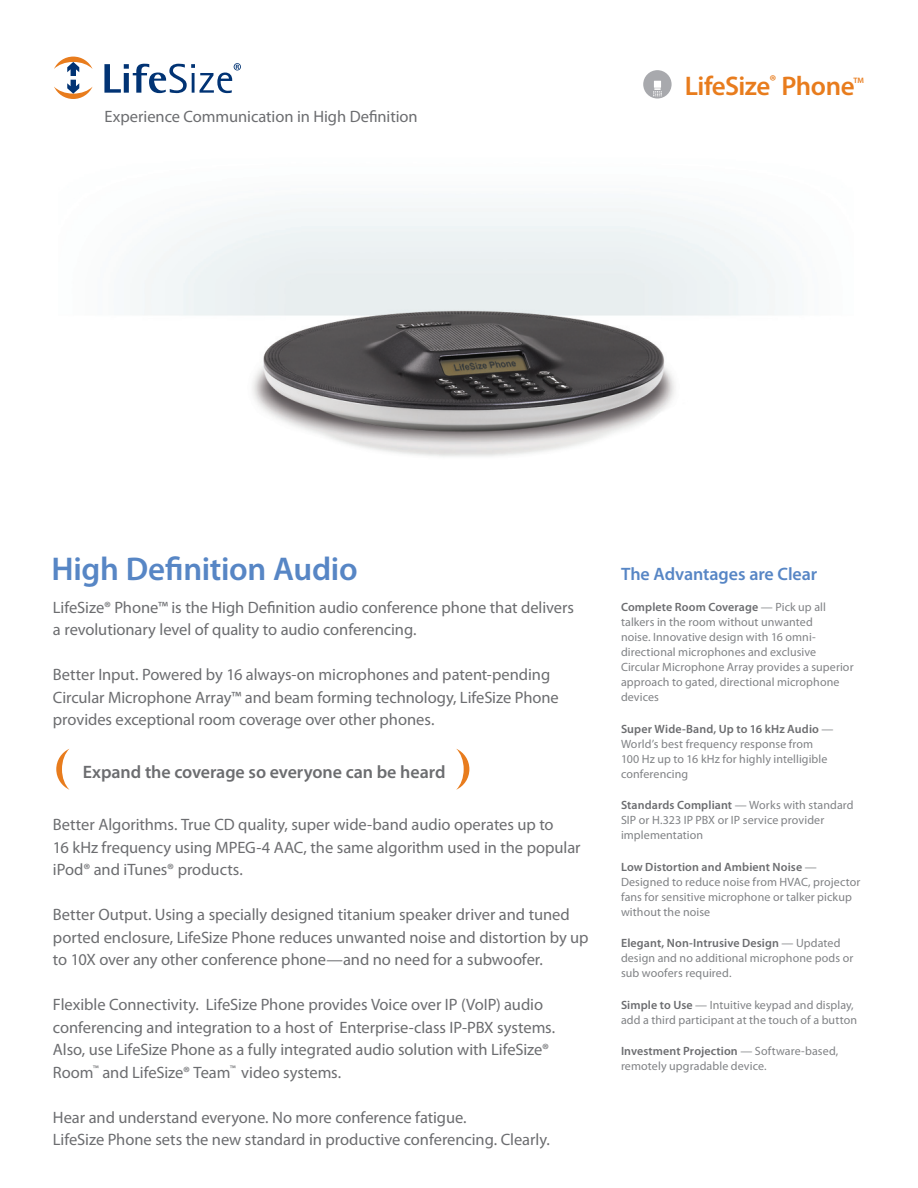
<style>
.page{position:relative;width:918px;height:1188px;background:#fff}
.page>*{position:absolute;margin:0;border:0;box-sizing:border-box;transform-origin:0 0}
.t1{font:600 33px "Myriad Pro";letter-spacing:-.01em;color:#5786c5}
.t2{font:600 27px "Myriad Pro";letter-spacing:-.02em;color:#e87c1d}
.t3{font:600 18px "Myriad Pro";letter-spacing:-.005em;color:#6c6d70}
.t4{font:600 18px "Myriad Pro";letter-spacing:-.005em;color:#5786c5}
.t5{font:16.5px/22.5px "Myriad Pro";letter-spacing:-.005em;color:#6c6d70}
.t6{font:12px/15px "Myriad Pro";letter-spacing:.01em;color:#808285}
.t7{font:600 7.8px "Myriad Pro";color:#e87c1d}
.s1{font-weight:600;color:#6c6d70}
</style>
<div class="page">
<div style="left:643px;top:70px;width:29px;height:29px;background:#a8a9ad;border-radius:50%"></div>
<div style="left:654px;top:81px;width:7px;height:7px;background:#fff"></div>
<svg style="left:653px;top:88px;width:9px;height:8px"></svg>
<svg style="left:54px;top:57px;width:39px;height:42px"></svg>
<svg style="left:104px;top:63px;width:137px;height:30px"></svg>
<img style="left:142px;top:207px;width:635px;height:250px">
<svg style="left:456px;top:749px;width:13px;height:41px"></svg>
<svg style="left:56px;top:749px;width:13px;height:41px"></svg>
<p class="t5" style="left:104px;top:105px;width:315px">Experience Communication in High Definition</p>
<h2 class="t2" style="left:685px;top:69px;width:171px">LifeSize<sup>®</sup> Phone</h2>
<p class="t7" style="left:853px;top:75px;width:12px">TM</p>
<h1 class="t1" style="left:52px;top:548px;width:308px">High Definition Audio</h1>
<p class="t5" style="left:53px;top:596px;width:523px">LifeSize® Phone™ is the High Definition audio conference phone that delivers a revolutionary level of quality to audio conferencing.</p>
<p class="t5" style="left:53px;top:663px;width:507px">Better Input. Powered by 16 always-on microphones and patent-pending<br>Circular Microphone Array™ and beam forming technology, LifeSize Phone provides exceptional room coverage over other phones.</p>
<p class="t3" style="left:83px;top:760px;width:364px">Expand the coverage so everyone can be heard</p>
<p class="t5" style="left:53px;top:813px;width:529px">Better Algorithms. True CD quality, super wide-band audio operates up to<br>16 kHz frequency using MPEG-4 AAC, the same algorithm used in the popular iPod® and iTunes® products.</p>
<p class="t5" style="left:53px;top:903px;width:537px">Better Output. Using a specially designed titanium speaker driver and tuned ported enclosure, LifeSize Phone reduces unwanted noise and distortion by up to 10X over any other conference phone—and no need for a subwoofer.</p>
<p class="t5" style="left:53px;top:993px;width:504px">Flexible Connectivity. LifeSize Phone provides Voice over IP (VoIP) audio conferencing and integration to a host of Enterprise-class IP-PBX systems.<br>Also, use LifeSize Phone as a fully integrated audio solution with LifeSize® Room<sup>™</sup> and LifeSize® Team<sup>™</sup> video systems.</p>
<p class="t5" style="left:53px;top:1106px;width:498px">Hear and understand everyone. No more conference fatigue.<br>LifeSize Phone sets the new standard in productive conferencing. Clearly.</p>
<p class="t4" style="left:621px;top:562px;width:198px">The Advantages are Clear</p>
<p class="t6" style="left:621px;top:600px;width:234px"><span class="s1">Complete Room Coverage</span> — Pick up all talkers in the room without unwanted<br>noise. Innovative design with 16 omni&shy;directional microphones and exclusive Circular Microphone Array provides a superior approach to gated, directional microphone devices</p>
<p class="t6" style="left:621px;top:721px;width:214px"><span class="s1">Super Wide-Band, Up to 16 kHz Audio</span> —<br>World’s best frequency response from<br>100 Hz up to 16 kHz for highly intelligible conferencing</p>
<p class="t6" style="left:621px;top:798px;width:234px"><span class="s1">Standards Compliant</span> — Works with standard<br>SIP or H.323 IP PBX or IP service provider implementation</p>
<p class="t6" style="left:621px;top:859px;width:241px"><span class="s1">Low Distortion and Ambient Noise</span> — Designed to reduce noise from HVAC, projector fans for sensitive microphone or talker pickup without the noise</p>
<p class="t6" style="left:621px;top:936px;width:234px"><span class="s1">Elegant, Non-Intrusive Design</span> — Updated design and no additional microphone pods or sub woofers required.</p>
<p class="t6" style="left:621px;top:997px;width:238px"><span class="s1">Simple to Use</span> — Intuitive keypad and display, add a third participant at the touch of a button</p>
<p class="t6" style="left:621px;top:1044px;width:219px"><span class="s1">Investment Projection</span> — Software-based, remotely upgradable device.</p>
</div>
